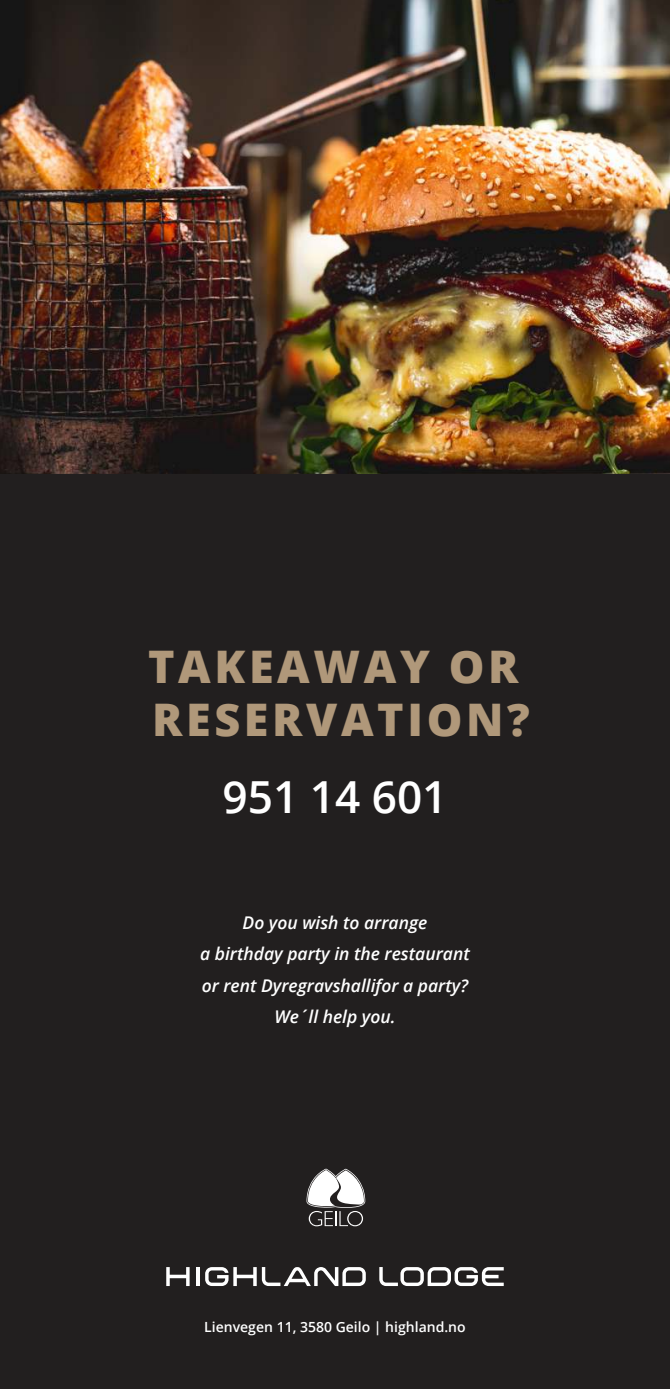
<style>
.page{position:relative;width:670px;height:1389px;background:#221f1f}
.page>*{position:absolute;margin:0;border:0;box-sizing:border-box;transform-origin:0 0}
.t1{font:800 44.98px/53.9px "Open Sans";letter-spacing:.08em;color:#b0987a}
.t2{font:600 44.27px "Open Sans";color:#fff}
.t3{font:italic 600 17.5px/31.5px "Open Sans";color:#fff;text-align:center}
.t4{font:600 14px "Open Sans";color:#fff}
</style>
<div class="page">
<img style="left:0;top:0;width:670px;height:473px">
<svg style="left:166px;top:1267px;width:24px;height:19px"></svg>
<hr style="left:196px;top:1267px;width:4px;height:19px;background:#fff">
<svg style="left:379px;top:1267px;width:125px;height:19px"></svg>
<svg style="left:205px;top:1267px;width:161px;height:19px"></svg>
<svg style="left:306px;top:1169px;width:59px;height:57px"></svg>
<h1 class="t1" style="left:148px;top:644px;width:383px">TAKEAWAY OR<br>RESERVATION?</h1>
<h2 class="t2" style="left:222px;top:779px;width:226px">951 14 601</h2>
<p class="t3" style="left:200px;top:908px;width:271px">Do you wish to arrange<br>a birthday party in the restaurant or rent Dyregravshallifor a party?<br>We´ll help you.</p>
<p class="t4" style="left:204px;top:1321px;width:263px">Lienvegen 11, 3580 Geilo | highland.no</p>
</div>
